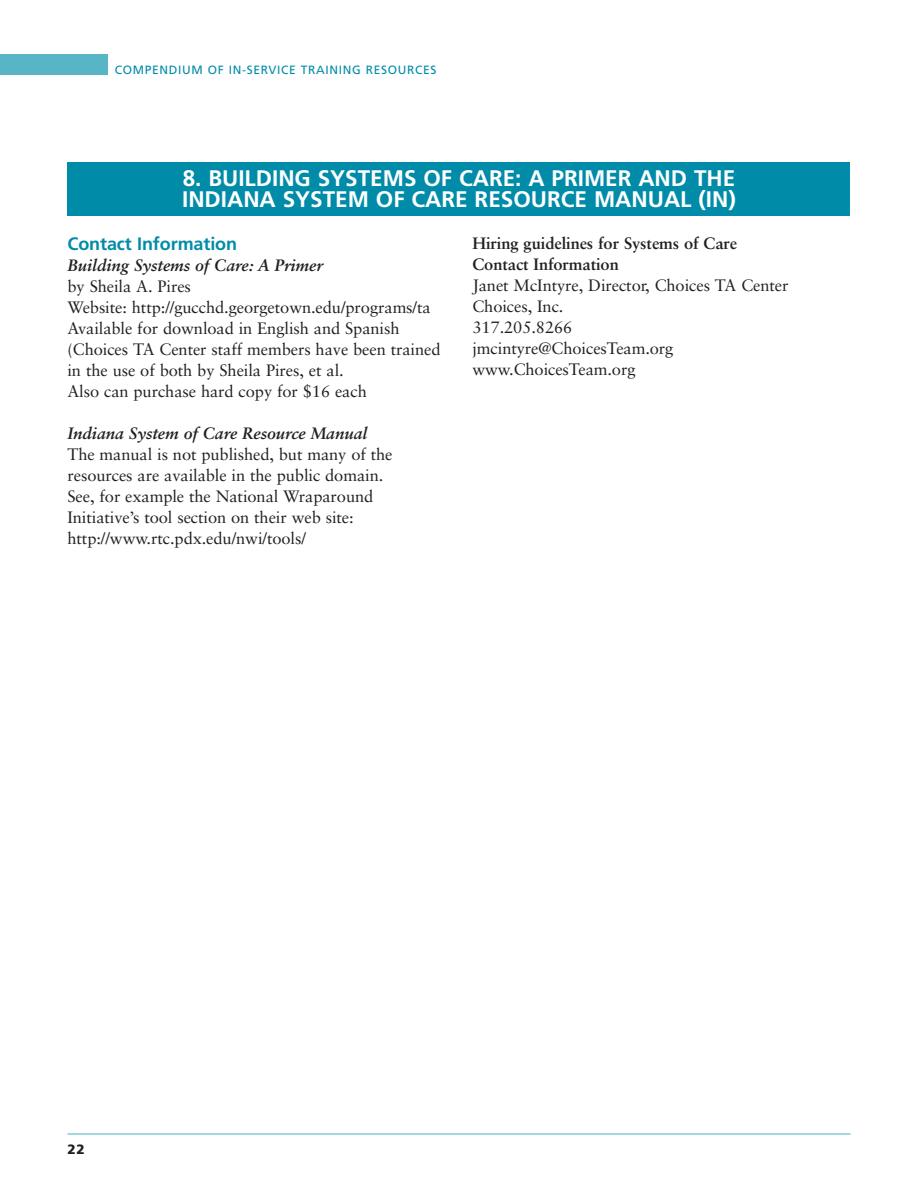
<style>
.page{position:relative;width:918px;height:1188px;background:#fff}
.page>*{position:absolute;margin:0;border:0;box-sizing:border-box;transform-origin:0 0}
.t1{font:700 22.5px/21px "Frutiger";color:#fff}
.t2{font:700 18px "Frutiger";letter-spacing:-.005em;color:#008ca8}
.t3{font:16.5px/21px "Sabon";letter-spacing:-.005em;color:#231f20}
.t4{font:italic 700 16.5px "Sabon";letter-spacing:-.005em;color:#231f20}
.t5{font:700 16.5px/21px "Sabon";letter-spacing:-.005em;color:#231f20}
.t6{font:900 13.5px "Frutiger";color:#231f20}
.t7{font:12px "Frutiger";letter-spacing:.055em;color:#008ca8}
</style>
<div class="page">
<div style="left:0;top:54px;width:108px;height:20px;background:#58b5c8"></div>
<hr style="left:68px;top:1134px;width:782px;height:1px;background:#46b0c5">
<div style="left:68px;top:162px;width:782px;height:54px;background:#008ca8"></div>
<p class="t7" style="left:115px;top:65px;width:323px">COMPENDIUM OF IN-SERVICE TRAINING RESOURCES</p>
<h1 class="t1" style="left:182px;top:170px;width:555px">8. BUILDING SYSTEMS OF CARE: A PRIMER AND THE<br>INDIANA SYSTEM OF CARE RESOURCE MANUAL (IN)</h1>
<p class="t2" style="left:68px;top:236px;width:171px">Contact Information</p>
<p class="t4" style="left:68px;top:258px;width:257px">Building Systems of Care: A Primer</p>
<p class="t3" style="left:68px;top:277px;width:375px">by Sheila A. Pires<br>Website: http://gucchd.georgetown.edu/programs/ta Available for download in English and Spanish (Choices TA Center staff members have been trained in the use of both by Sheila Pires, et al.<br>Also can purchase hard copy for $16 each</p>
<p class="t4" style="left:68px;top:426px;width:301px">Indiana System of Care Resource Manual</p>
<p class="t3" style="left:68px;top:445px;width:327px">The manual is not published, but many of the resources are available in the public domain.<br>See, for example the National Wraparound Initiative’s tool section on their web site: http://www.rtc.pdx.edu/nwi/tools/</p>
<p class="t5" style="left:473px;top:234px;width:266px">Hiring guidelines for Systems of Care<br>Contact Information</p>
<p class="t3" style="left:473px;top:276px;width:318px">Janet McIntyre, Director, Choices TA Center<br>Choices, Inc.<br>317.205.8266<br>jmcintyre@ChoicesTeam.org www.ChoicesTeam.org</p>
<p class="t6" style="left:68px;top:1144px;width:19px">22</p>
</div>
